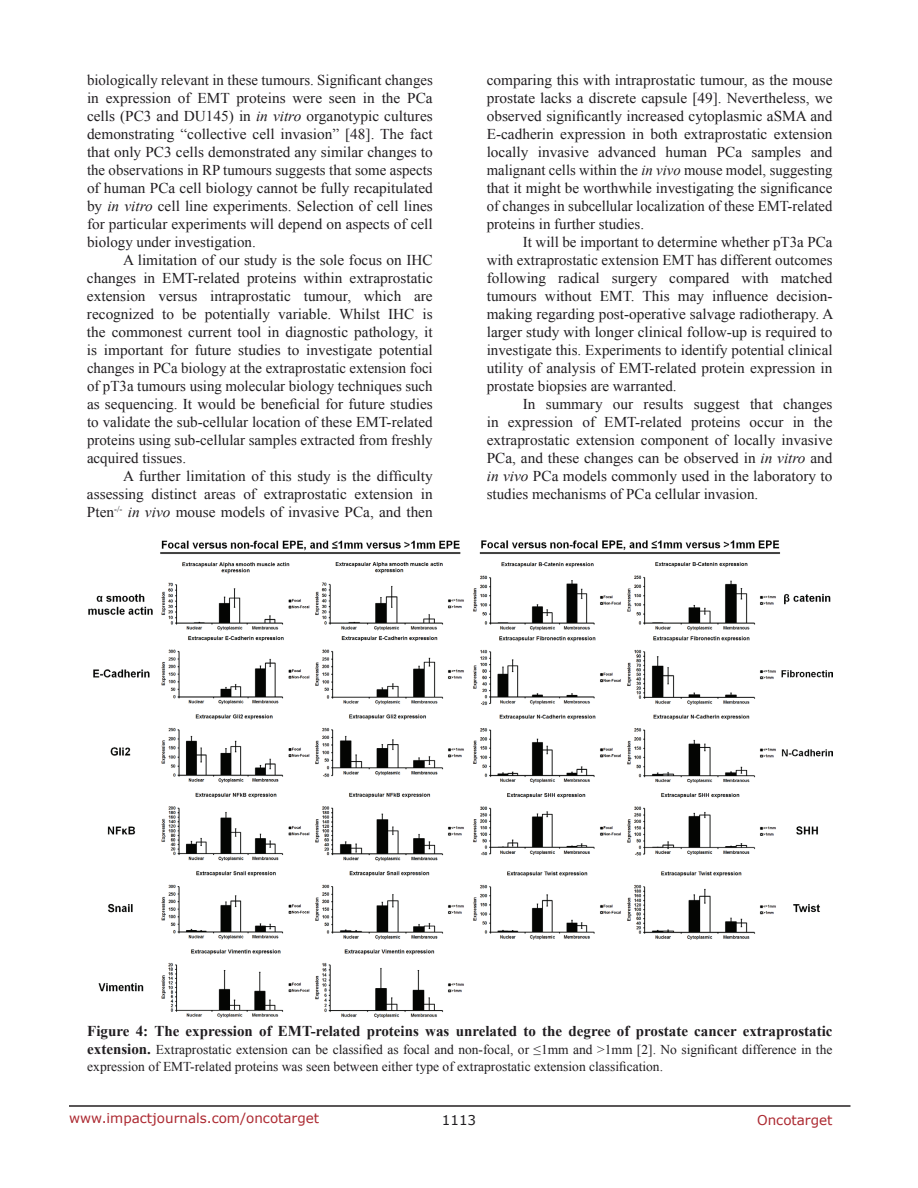
<style>
.page{position:relative;width:918px;height:1188px;background:#fff}
.page>*{position:absolute;margin:0;border:0;box-sizing:border-box;transform-origin:0 0}
.t1{font:15px/18px "Times New Roman";color:#201d20;text-align:justify}
.t2{font:700 15px "Times New Roman";color:#201d20}
.t3{font:13.5px/16.2px "Times New Roman";color:#201d20}
.t4{font:13.5px "Verdana";color:#ac2830}
.t5{font:13.5px "Verdana";color:#201d20}
.s1{font-style:italic}
.s2{font-weight:700;font-size:15px}
</style>
<div class="page">
<hr style="left:69px;top:1105px;width:781px;height:2px;background:#231f20">
<img style="left:88px;top:540px;width:744px;height:478px">
<p class="t1" style="left:87px;top:71px;width:347px">biologically relevant in these tumours. Significant changes in expression of EMT proteins were seen in the PCa cells (PC3 and DU145) in <span class="s1">in vitro</span> organotypic cultures demonstrating “collective cell invasion” [48]. The fact that only PC3 cells demonstrated any similar changes to the observations in RP tumours suggests that some aspects of human PCa cell biology cannot be fully recapitulated by <span class="s1">in vitro</span> cell line experiments. Selection of cell lines for particular experiments will depend on aspects of cell biology under investigation.</p>
<p class="t1" style="left:87px;top:251px;width:347px;text-indent:36px">A limitation of our study is the sole focus on IHC changes in EMT-related proteins within extraprostatic extension versus intraprostatic tumour, which are recognized to be potentially variable. Whilst IHC is the commonest current tool in diagnostic pathology, it is important for future studies to investigate potential changes in PCa biology at the extraprostatic extension foci of pT3a tumours using molecular biology techniques such as sequencing. It would be beneficial for future studies to validate the sub-cellular location of these EMT-related proteins using sub-cellular samples extracted from freshly acquired tissues.</p>
<p class="t1" style="left:87px;top:467px;width:347px;text-indent:36px">A further limitation of this study is the difficulty assessing distinct areas of extraprostatic extension in Pten<sup>-/-</sup> <span class="s1">in vivo</span> mouse models of invasive PCa, and then</p>
<p class="t1" style="left:487px;top:71px;width:347px">comparing this with intraprostatic tumour, as the mouse prostate lacks a discrete capsule [49]. Nevertheless, we observed significantly increased cytoplasmic aSMA and E-cadherin expression in both extraprostatic extension locally invasive advanced human PCa samples and malignant cells within the <span class="s1">in vivo</span> mouse model, suggesting that it might be worthwhile investigating the significance of changes in subcellular localization of these EMT-related proteins in further studies.</p>
<p class="t1" style="left:487px;top:233px;width:348px;text-indent:36px">It will be important to determine whether pT3a PCa with extraprostatic extension EMT has different outcomes following radical surgery compared with matched tumours without EMT. This may influence decision&shy;making regarding post-operative salvage radiotherapy. A larger study with longer clinical follow-up is required to investigate this. Experiments to identify potential clinical utility of analysis of EMT-related protein expression in prostate biopsies are warranted.</p>
<p class="t1" style="left:487px;top:395px;width:347px;text-indent:36px">In summary our results suggest that changes in expression of EMT-related proteins occur in the extraprostatic extension component of locally invasive PCa, and these changes can be observed in <span class="s1">in vitro</span> and <span class="s1">in vivo</span> PCa models commonly used in the laboratory to studies mechanisms of PCa cellular invasion.</p>
<p class="t2" style="left:87px;top:1021px;width:747px">Figure 4: The expression of EMT-related proteins was unrelated to the degree of prostate cancer extraprostatic</p>
<p class="t3" style="left:87px;top:1042px;width:747px"><span class="s2">extension.</span> Extraprostatic extension can be classified as focal and non-focal, or ≤1mm and &gt;1mm [2]. No significant difference in the expression of EMT-related proteins was seen between either type of extraprostatic extension classification.</p>
<p class="t4" style="left:69px;top:1109px;width:252px">www.impactjournals.com/oncotarget</p>
<p class="t5" style="left:442px;top:1111px;width:36px">1113</p>
<p class="t4" style="left:757px;top:1111px;width:77px">Oncotarget</p>
</div>
